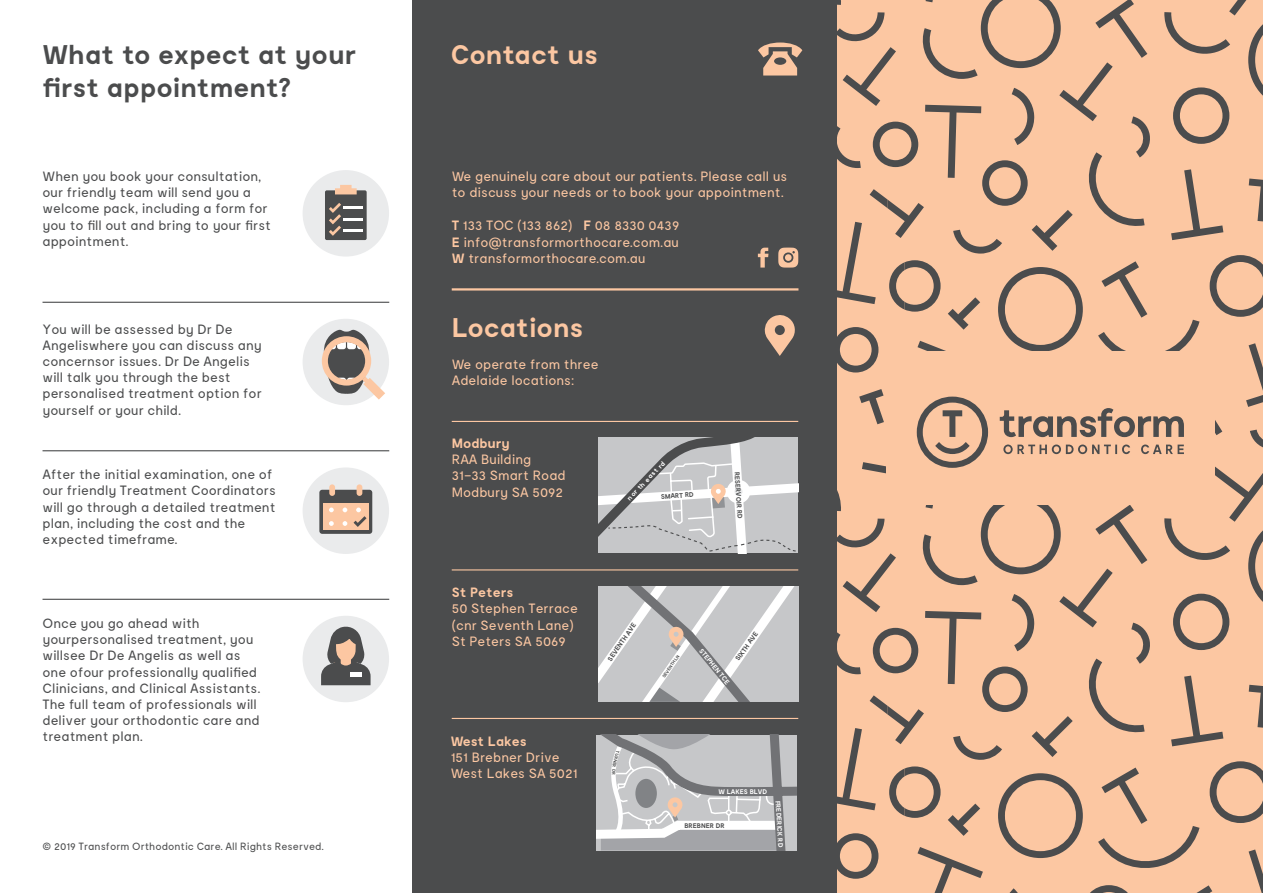
<style>
.page{position:relative;width:1263px;height:893px;background:#fff}
.page>*{position:absolute;margin:0;border:0;box-sizing:border-box;transform-origin:0 0}
.t1{font:700 27px "Moderat TOC";letter-spacing:-.005em;color:#4b4c4d}
.t2{font:700 27px "Moderat TOC";letter-spacing:-.005em;color:#fcc7a2}
.t3{font:13.5px/16.2px "Moderat TOC";color:#4b4c4d}
.t4{font:13.5px/16.2px "Moderat TOC";color:#fcc7a2}
.t5{font:700 13.5px "Moderat TOC";color:#fcc7a2}
.t6{font:10.5px "Moderat TOC";color:#4b4c4d}
.t7{font:700 6.75px "Moderat TOC";color:#4b4c4d}
.t8{font:700 6.75px "Moderat TOC";color:#fff}
.t9{font:700 4.5px "Moderat TOC";color:#4b4c4d}
.s1{font-weight:700}
</style>
<div class="page">
<div style="left:412px;top:0;width:426px;height:893px;background:#4b4c4d"></div>
<svg style="left:838px;top:0;width:425px;height:893px;background:#e7b898"></svg>
<svg style="left:758px;top:43px;width:44px;height:33px"></svg>
<hr style="left:452px;top:288px;width:346px;height:3px;background:#fcc7a2">
<svg style="left:764px;top:315px;width:31px;height:41px"></svg>
<svg style="left:758px;top:248px;width:10px;height:20px"></svg>
<svg style="left:778px;top:248px;width:20px;height:20px"></svg>
<svg style="left:598px;top:438px;width:200px;height:115px;background:#c4c5c6"></svg>
<hr style="left:452px;top:421px;width:346px;height:1px;background:#fcc7a2">
<hr style="left:452px;top:569px;width:346px;height:1px;background:#fcc7a2">
<hr style="left:452px;top:718px;width:346px;height:1px;background:#fcc7a2">
<svg style="left:598px;top:586px;width:200px;height:116px;background:#c7c8c9"></svg>
<div style="left:303px;top:616px;width:86px;height:86px;background:#eaebec;border-radius:50%"></div>
<div style="left:303px;top:467px;width:86px;height:87px;background:#eaebec;border-radius:50%"></div>
<div style="left:303px;top:319px;width:86px;height:86px;background:#eaebec;border-radius:50%"></div>
<div style="left:303px;top:170px;width:86px;height:87px;background:#eaebec;border-radius:50%"></div>
<div style="left:325px;top:190px;width:42px;height:50px;background:#4b4c4d;border-radius:2px"></div>
<svg style="left:335px;top:185px;width:22px;height:9px"></svg>
<hr style="left:343px;top:207px;width:20px;height:2px;background:#fff">
<hr style="left:343px;top:218px;width:20px;height:3px;background:#fff">
<hr style="left:343px;top:229px;width:20px;height:3px;background:#fff">
<svg style="left:329px;top:203px;width:12px;height:33px"></svg>
<svg style="left:322px;top:330px;width:63px;height:70px"></svg>
<div style="left:319px;top:490px;width:53px;height:44px;background:#4b4c4d;border-radius:3px"></div>
<div style="left:323px;top:503px;width:45px;height:27px;background:#fcc7a2"></div>
<div style="left:329px;top:484px;width:6px;height:12px;background:#fcc7a2;border-radius:3px"></div>
<div style="left:357px;top:484px;width:5px;height:12px;background:#fcc7a2;border-radius:3px"></div>
<svg style="left:329px;top:507px;width:5px;height:5px"></svg>
<svg style="left:329px;top:521px;width:5px;height:5px"></svg>
<svg style="left:343px;top:507px;width:4px;height:5px"></svg>
<svg style="left:343px;top:521px;width:4px;height:5px"></svg>
<svg style="left:354px;top:507px;width:12px;height:20px"></svg>
<svg style="left:321px;top:626px;width:50px;height:59px"></svg>
<div style="left:351px;top:672px;width:11px;height:5px;background:#fff"></div>
<hr style="left:43px;top:302px;width:346px;height:1px;background:#4b4c4d">
<hr style="left:43px;top:450px;width:346px;height:1px;background:#4b4c4d">
<hr style="left:43px;top:599px;width:346px;height:1px;background:#4b4c4d">
<svg style="left:596px;top:735px;width:200px;height:115px;background:#bbbcbe"></svg>
<h1 class="t1" style="left:43px;top:45px;width:315px">What to expect at your</h1>
<h1 class="t2" style="left:451px;top:45px;width:148px">Contact us</h1>
<h1 class="t1" style="left:43px;top:77px;width:250px">first appointment?</h1>
<p class="t3" style="left:43px;top:169px;width:230px">When you book your consultation, our friendly team will send you a welcome pack, including a form for you to fill out and bring to your first appointment.</p>
<p class="t3" style="left:43px;top:321px;width:221px">You will be assessed by Dr De<br>Angelis where you can discuss any concerns or issues. Dr De Angelis will talk you through the best personalised treatment option for yourself or your child.</p>
<p class="t3" style="left:43px;top:467px;width:235px">After the initial examination, one of our friendly Treatment Coordinators will go through a detailed treatment plan, including the cost and the expected timeframe.</p>
<p class="t3" style="left:43px;top:616px;width:220px">Once you go ahead with<br>your personalised treatment, you will see Dr De Angelis as well as one of our professionally qualified<br>Clinicians, and Clinical Assistants.<br>The full team of professionals will deliver your orthodontic care and treatment plan.</p>
<p class="t6" style="left:43px;top:842px;width:283px">© 2019 Transform Orthodontic Care. All Rights Reserved.</p>
<p class="t4" style="left:452px;top:169px;width:337px">We genuinely care about our patients. Please call us to discuss your needs or to book your appointment.</p>
<p class="t4" style="left:452px;top:218px;width:229px;text-align:justify"><span class="s1">T</span> 133 TOC (133 862) <span class="s1">F</span> 08 8330 0439<br><span class="s1">E</span> info@transformorthocare.com.au <span class="s1">W</span> transformorthocare.com.au</p>
<h1 class="t2" style="left:452px;top:317px;width:133px">Locations</h1>
<p class="t4" style="left:452px;top:357px;width:148px">We operate from three<br>Adelaide locations:</p>
<p class="t5" style="left:452px;top:438px;width:59px">Modbury</p>
<p class="t4" style="left:452px;top:452px;width:116px">RAA Building<br>31–33 Smart Road<br>Modbury SA 5092</p>
<p class="t8" style="left:626px;top:497px;width:53px;rotate:-46deg">nor th eas t rd</p>
<p class="t7" style="left:739px;top:471px;width:49px;rotate:86deg">RESERVOIR RD</p>
<p class="t7" style="left:661px;top:494px;width:34px;rotate:-4deg">SMART RD</p>
<p class="t5" style="left:452px;top:587px;width:63px">St Peters</p>
<p class="t4" style="left:452px;top:601px;width:128px">50 Stephen Terrace (cnr Seventh Lane)<br>St Peters SA 5069</p>
<p class="t5" style="left:451px;top:736px;width:78px">West Lakes</p>
<p class="t4" style="left:451px;top:750px;width:128px">151 Brebner Drive<br>West Lakes SA 5021</p>
<p class="t7" style="left:607px;top:659px;width:46px;rotate:-55deg">SEVENTH AVE</p>
<p class="t9" style="left:662px;top:676px;width:28px;rotate:-56deg">SEVENTH LN</p>
<p class="t7" style="left:735px;top:659px;width:36px;rotate:-55deg">SIXTH AVE</p>
<p class="t8" style="left:703px;top:648px;width:45px;rotate:51deg">STEPHEN TCE</p>
<p class="t8" style="left:719px;top:788px;width:50px;rotate:1deg">W LAKES BLVD</p>
<p class="t7" style="left:684px;top:823px;width:42px;rotate:1deg">BREBNER DR</p>
<p class="t8" style="left:781px;top:800px;width:48px;rotate:87deg">FREDERICK RD</p>
</div>
